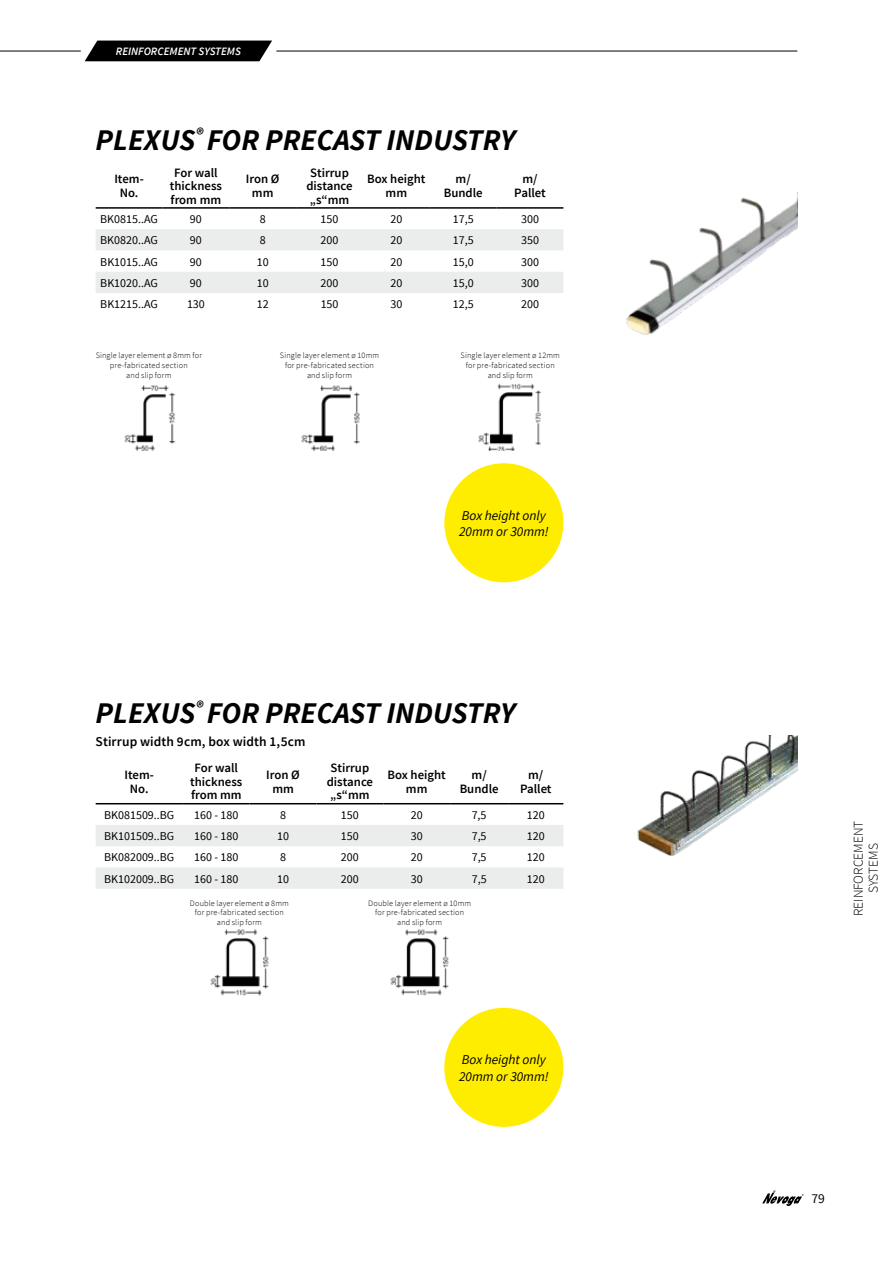
<style>
.page{position:relative;width:893px;height:1263px;background:#fff}
.page>*{position:absolute;margin:0;border:0;box-sizing:border-box;transform-origin:0 0}
.t1{font:italic 700 30px "Source Sans Pro";color:#000}
.t2{font:italic 13.5px/16.5px "Source Sans Pro";color:#000}
.t3{font:600 13.5px "Source Sans Pro";letter-spacing:.005em;color:#000}
.t4{font:300 13.5px/15px "Source Sans Pro";color:#000;text-align:center}
.t5{font:13.5px "Source Sans Pro";color:#000}
.t6{font:600 12.75px/13.5px "Source Sans Pro";color:#000;text-align:center}
.t7{font:12px "Source Sans Pro";color:#000}
.t8{font:italic 600 11.25px "Source Sans Pro";color:#fff}
.t9{font:300 8.25px/9.9px "Source Sans Pro";letter-spacing:.02em;color:#000;text-align:center}
</style>
<div class="page">
<svg style="left:762px;top:1191px;width:42px;height:15px"></svg>
<hr style="left:0;top:51px;width:81px;height:1px;background:#000">
<hr style="left:276px;top:51px;width:521px;height:1px;background:#000">
<svg style="left:85px;top:41px;width:187px;height:20px;background:#101010"></svg>
<svg style="left:96px;top:229px;width:467px;height:64px"></svg>
<hr style="left:96px;top:207px;width:66px;height:2px;background:#000">
<hr style="left:162px;top:207px;width:67px;height:2px;background:#000">
<hr style="left:229px;top:207px;width:67px;height:2px;background:#000">
<hr style="left:296px;top:207px;width:67px;height:2px;background:#000">
<hr style="left:363px;top:207px;width:67px;height:2px;background:#000">
<hr style="left:430px;top:207px;width:67px;height:2px;background:#000">
<hr style="left:497px;top:207px;width:66px;height:2px;background:#000">
<svg style="left:96px;top:804px;width:467px;height:85px"></svg>
<hr style="left:96px;top:803px;width:87px;height:1px;background:#000">
<hr style="left:183px;top:803px;width:67px;height:1px;background:#000">
<hr style="left:250px;top:803px;width:66px;height:1px;background:#000">
<hr style="left:316px;top:803px;width:67px;height:1px;background:#000">
<hr style="left:383px;top:803px;width:67px;height:1px;background:#000">
<hr style="left:450px;top:803px;width:58px;height:1px;background:#000">
<hr style="left:508px;top:803px;width:55px;height:1px;background:#000">
<div style="left:444px;top:463px;width:119px;height:119px;background:#ffed00;border-radius:50%"></div>
<div style="left:444px;top:1008px;width:119px;height:119px;background:#ffed00;border-radius:50%"></div>
<img style="left:301px;top:385px;width:59px;height:65px">
<img style="left:124px;top:385px;width:52px;height:65px">
<img style="left:478px;top:383px;width:63px;height:67px">
<img style="left:390px;top:929px;width:59px;height:66px">
<img style="left:210px;top:929px;width:59px;height:66px">
<img style="left:637px;top:736px;width:160px;height:120px">
<img style="left:626px;top:197px;width:171px;height:138px">
<h3 class="t8" style="left:116px;top:44px;width:127px">REINFORCEMENT SYSTEMS</h3>
<h1 class="t1" style="left:96px;top:121px;width:421px">PLEXUS<sup>®</sup> FOR PRECAST INDUSTRY</h1>
<h3 class="t6" style="left:114px;top:173px;width:31px">Item-<br>No.</h3>
<h3 class="t6" style="left:170px;top:166px;width:54px">For wall thickness from mm</h3>
<h3 class="t6" style="left:246px;top:173px;width:35px">Iron Ø mm</h3>
<h3 class="t6" style="left:306px;top:166px;width:48px;text-align:left">Stirrup distance „s“mm</h3>
<h3 class="t6" style="left:367px;top:173px;width:60px">Box height mm</h3>
<h3 class="t6" style="left:444px;top:173px;width:40px">m/<br>Bundle</h3>
<h3 class="t6" style="left:514px;top:173px;width:33px">m/<br>Pallet</h3>
<h3 class="t7" style="left:100px;top:212px;width:59px">BK0815..AG</h3>
<h3 class="t7" style="left:190px;top:212px;width:13px">90</h3>
<h3 class="t7" style="left:260px;top:212px;width:7px">8</h3>
<h3 class="t7" style="left:321px;top:212px;width:19px">150</h3>
<h3 class="t7" style="left:390px;top:212px;width:13px">20</h3>
<h3 class="t7" style="left:453px;top:212px;width:22px">17,5</h3>
<h3 class="t7" style="left:521px;top:212px;width:19px">300</h3>
<h3 class="t7" style="left:100px;top:233px;width:59px">BK0820..AG</h3>
<h3 class="t7" style="left:190px;top:233px;width:13px">90</h3>
<h3 class="t7" style="left:260px;top:233px;width:7px">8</h3>
<h3 class="t7" style="left:321px;top:233px;width:19px">200</h3>
<h3 class="t7" style="left:390px;top:233px;width:13px">20</h3>
<h3 class="t7" style="left:453px;top:233px;width:22px">17,5</h3>
<h3 class="t7" style="left:521px;top:233px;width:19px">350</h3>
<h3 class="t7" style="left:100px;top:254px;width:59px">BK1015..AG</h3>
<h3 class="t7" style="left:190px;top:254px;width:13px">90</h3>
<h3 class="t7" style="left:257px;top:254px;width:13px">10</h3>
<h3 class="t7" style="left:321px;top:254px;width:19px">150</h3>
<h3 class="t7" style="left:390px;top:254px;width:13px">20</h3>
<h3 class="t7" style="left:453px;top:254px;width:22px">15,0</h3>
<h3 class="t7" style="left:521px;top:254px;width:19px">300</h3>
<h3 class="t7" style="left:100px;top:275px;width:59px">BK1020..AG</h3>
<h3 class="t7" style="left:190px;top:275px;width:13px">90</h3>
<h3 class="t7" style="left:257px;top:275px;width:13px">10</h3>
<h3 class="t7" style="left:321px;top:275px;width:19px">200</h3>
<h3 class="t7" style="left:390px;top:275px;width:13px">20</h3>
<h3 class="t7" style="left:453px;top:275px;width:22px">15,0</h3>
<h3 class="t7" style="left:521px;top:275px;width:19px">300</h3>
<h3 class="t7" style="left:100px;top:297px;width:59px">BK1215..AG</h3>
<h3 class="t7" style="left:187px;top:297px;width:19px">130</h3>
<h3 class="t7" style="left:257px;top:297px;width:13px">12</h3>
<h3 class="t7" style="left:321px;top:297px;width:19px">150</h3>
<h3 class="t7" style="left:390px;top:297px;width:13px">30</h3>
<h3 class="t7" style="left:453px;top:297px;width:22px">12,5</h3>
<h3 class="t7" style="left:521px;top:297px;width:19px">200</h3>
<p class="t9" style="left:96px;top:350px;width:108px">Single layer element ø 8mm for pre-fabricated section<br>and slip form</p>
<p class="t9" style="left:280px;top:350px;width:101px">Single layer element ø 10mm for pre-fabricated section and slip form</p>
<p class="t9" style="left:461px;top:350px;width:101px">Single layer element ø 12mm for pre-fabricated section and slip form</p>
<h2 class="t2" style="left:459px;top:507px;width:91px">Box height only<br>20mm or 30mm!</h2>
<h1 class="t1" style="left:96px;top:694px;width:421px">PLEXUS<sup>®</sup> FOR PRECAST INDUSTRY</h1>
<h2 class="t3" style="left:96px;top:733px;width:211px">Stirrup width 9cm, box width 1,5cm</h2>
<h3 class="t6" style="left:125px;top:768px;width:31px">Item-<br>No.</h3>
<h3 class="t6" style="left:190px;top:762px;width:54px">For wall thickness from mm</h3>
<h3 class="t6" style="left:266px;top:768px;width:35px">Iron Ø mm</h3>
<h3 class="t6" style="left:327px;top:762px;width:48px;text-align:left">Stirrup distance „s“mm</h3>
<h3 class="t6" style="left:388px;top:769px;width:60px">Box height mm</h3>
<h3 class="t6" style="left:460px;top:769px;width:40px">m/<br>Bundle</h3>
<h3 class="t6" style="left:520px;top:769px;width:33px">m/<br>Pallet</h3>
<h3 class="t7" style="left:104px;top:807px;width:72px">BK081509..BG</h3>
<h3 class="t7" style="left:194px;top:807px;width:46px">160 - 180</h3>
<h3 class="t7" style="left:280px;top:807px;width:7px">8</h3>
<h3 class="t7" style="left:341px;top:807px;width:19px">150</h3>
<h3 class="t7" style="left:411px;top:807px;width:13px">20</h3>
<h3 class="t7" style="left:472px;top:807px;width:16px">7,5</h3>
<h3 class="t7" style="left:527px;top:807px;width:19px">120</h3>
<h3 class="t7" style="left:104px;top:829px;width:72px">BK101509..BG</h3>
<h3 class="t7" style="left:194px;top:829px;width:46px">160 - 180</h3>
<h3 class="t7" style="left:277px;top:829px;width:13px">10</h3>
<h3 class="t7" style="left:341px;top:829px;width:19px">150</h3>
<h3 class="t7" style="left:411px;top:829px;width:13px">30</h3>
<h3 class="t7" style="left:472px;top:829px;width:16px">7,5</h3>
<h3 class="t7" style="left:527px;top:829px;width:19px">120</h3>
<h3 class="t7" style="left:104px;top:850px;width:72px">BK082009..BG</h3>
<h3 class="t7" style="left:194px;top:850px;width:46px">160 - 180</h3>
<h3 class="t7" style="left:280px;top:850px;width:7px">8</h3>
<h3 class="t7" style="left:341px;top:850px;width:19px">200</h3>
<h3 class="t7" style="left:411px;top:850px;width:13px">20</h3>
<h3 class="t7" style="left:472px;top:850px;width:16px">7,5</h3>
<h3 class="t7" style="left:527px;top:850px;width:19px">120</h3>
<h3 class="t7" style="left:104px;top:871px;width:72px">BK102009..BG</h3>
<h3 class="t7" style="left:194px;top:871px;width:46px">160 - 180</h3>
<h3 class="t7" style="left:277px;top:871px;width:13px">10</h3>
<h3 class="t7" style="left:341px;top:871px;width:19px">200</h3>
<h3 class="t7" style="left:411px;top:871px;width:13px">30</h3>
<h3 class="t7" style="left:472px;top:871px;width:16px">7,5</h3>
<h3 class="t7" style="left:527px;top:871px;width:19px">120</h3>
<p class="t9" style="left:190px;top:898px;width:101px">Double layer element ø 8mm for pre-fabricated section and slip form</p>
<p class="t9" style="left:368px;top:898px;width:105px">Double layer element ø 10mm for pre-fabricated section and slip form</p>
<h2 class="t2" style="left:459px;top:1051px;width:91px">Box height only<br>20mm or 30mm!</h2>
<h2 class="t4" style="left:851px;top:916px;width:97px;rotate:-90deg">REINFORCEMENT<br>SYSTEMS</h2>
<h2 class="t5" style="left:811px;top:1190px;width:15px">79</h2>
</div>
